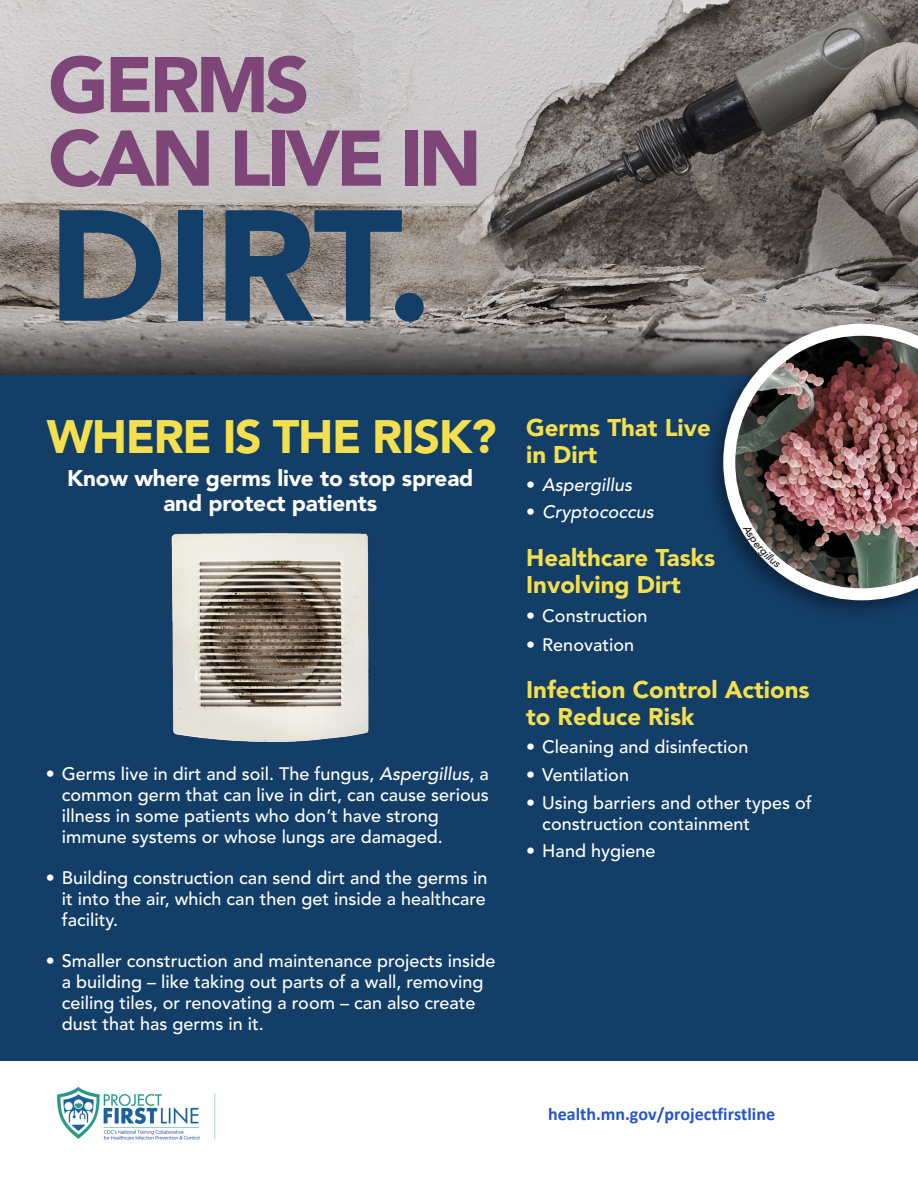
<style>
.page{position:relative;width:918px;height:1188px;background:#fff}
.page>*{position:absolute;margin:0;border:0;box-sizing:border-box;transform-origin:0 0}
.t1{font:900 156px "Avenir LT Std";color:#133e68}
.t2{font:900 78px/73.5px "Avenir LT Std";letter-spacing:-.055em;color:#7e4578}
.t3{font:900 46.5px "Avenir LT Std";letter-spacing:-.03em;color:#f4e04e}
.t4{font:900 24px/27px "Avenir LT Std";color:#f4e04e}
.t5{font:900 22.5px/25.5px "Avenir LT Std";letter-spacing:-.01em;color:#fff;text-align:center}
.t6{font:500 18px/21px "Avenir LT Std";color:#fff}
.t7{font:700 18px "Calibri";color:#2454cf}
.t8{font:italic 500 18px "Avenir LT Std";color:#fff}
.s1{font-style:italic}
.s2{font-style:normal}
</style>
<div class="page">
<img style="left:1px;top:0;width:917px;height:324px">
<svg style="left:0;top:324px;width:702px;height:51px"></svg>
<div style="left:0;top:375px;width:918px;height:686px;background:#133e68"></div>
<img style="left:171px;top:533px;width:198px;height:209px">
<div style="left:702px;top:315px;width:216px;height:307px;background:#000;opacity:.4"></div>
<img style="left:723px;top:324px;width:195px;height:276px">
<div style="left:724px;top:519px;width:62px;height:68px;background:#000;opacity:.4"></div>
<img style="left:57px;top:1086px;width:159px;height:54px">
<h1 class="t2" style="left:48px;top:48px;width:435px">GERMS<br>CAN LIVE IN</h1>
<h1 class="t1" style="left:48px;top:172px;width:386px">DIRT.</h1>
<h2 class="t3" style="left:47px;top:409px;width:451px">WHERE IS THE RISK?</h2>
<p class="t5" style="left:67px;top:465px;width:408px">Know where germs live to stop spread and protect patients</p>
<p class="t6" style="left:62px;top:763px;width:428px;text-indent:-16px">• Germs live in dirt and soil. The fungus, <span class="s1">Aspergillus</span>, a common germ that can live in dirt, can cause serious illness in some patients who don’t have strong immune systems or whose lungs are damaged.</p>
<p class="t6" style="left:62px;top:868px;width:427px;text-align:justify;text-indent:-16px">• Building construction can send dirt and the germs in it into the air, which can then get inside a healthcare facility.</p>
<p class="t6" style="left:62px;top:951px;width:435px;text-indent:-16px">• Smaller construction and maintenance projects inside a building – like taking out parts of a wall, removing ceiling tiles, or renovating a room – can also create dust that has germs in it.</p>
<h3 class="t4" style="left:526px;top:414px;width:186px">Germs That Live in Dirt</h3>
<p class="t8" style="left:526px;top:474px;width:108px"><span class="s2">•</span> Aspergillus</p>
<p class="t8" style="left:526px;top:502px;width:129px"><span class="s2">•</span> Cryptococcus</p>
<h3 class="t4" style="left:526px;top:544px;width:191px">Healthcare Tasks<br>Involving Dirt</h3>
<p class="t6" style="left:526px;top:606px;width:123px">• Construction</p>
<p class="t6" style="left:526px;top:635px;width:109px">• Renovation</p>
<h3 class="t4" style="left:526px;top:677px;width:285px">Infection Control Actions to Reduce Risk</h3>
<p class="t6" style="left:526px;top:737px;width:224px">• Cleaning and disinfection</p>
<p class="t6" style="left:526px;top:765px;width:104px">• Ventilation</p>
<p class="t6" style="left:542px;top:792px;width:271px;text-indent:-16px">• Using barriers and other types of construction containment</p>
<p class="t6" style="left:526px;top:841px;width:131px">• Hand hygiene</p>
<p class="t7" style="left:548px;top:1101px;width:228px">health.mn.gov/projectfirstline</p>
</div>
